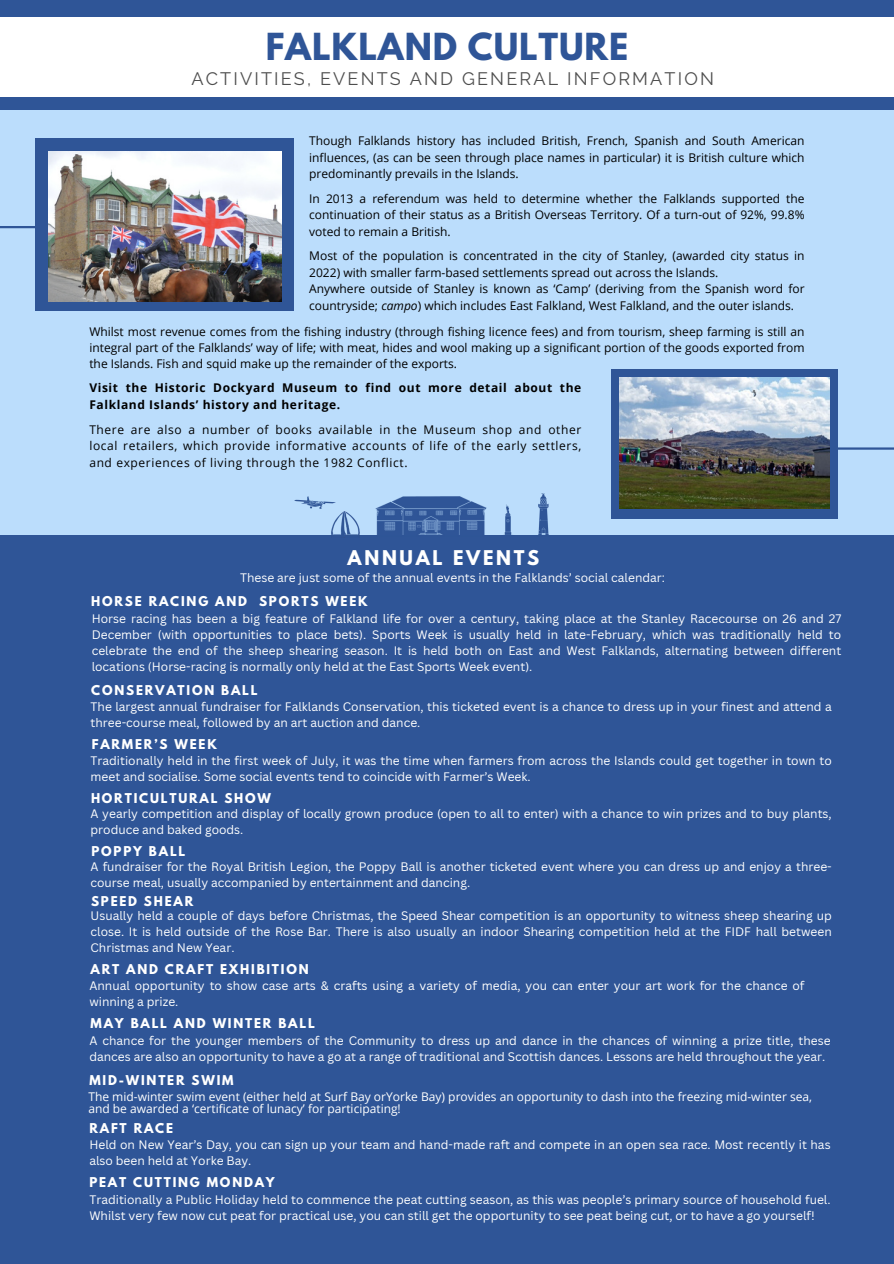
<style>
.page{position:relative;width:894px;height:1264px;background:#fff}
.page>*{position:absolute;margin:0;border:0;box-sizing:border-box;transform-origin:0 0}
.t1{font:700 33px "League Spartan";letter-spacing:.025em;color:#2f5597}
.t2{font:18px "Raleway";letter-spacing:.12em;color:#4e4e4e}
.t3{font:700 18px "League Spartan";letter-spacing:.15em;color:#fff}
.t4{font:12px/16px "Canva Sans";color:#fff}
.t5{font:12px/16.5px "Open Sans";color:#000;text-align:justify}
.t6{font:700 12px "League Spartan";letter-spacing:.15em;color:#fff}
.t7{font:12px/12px "Open Sans";color:#fff}
.t8{font:700 12px/16.5px "Open Sans";letter-spacing:.05em;color:#000}
.s1{font-style:italic}
</style>
<div class="page">
<div style="left:0;top:0;width:893px;height:1263px;background:#bbddfc"></div>
<div style="left:0;top:0;width:893px;height:109px;background:#2f5597"></div>
<div style="left:0;top:17px;width:893px;height:80px;background:#fff"></div>
<div style="left:0;top:535px;width:893px;height:728px;background:#2f5597"></div>
<img style="left:375px;top:496px;width:111px;height:39px">
<img style="left:538px;top:493px;width:11px;height:42px">
<img style="left:504px;top:505px;width:8px;height:30px">
<img style="left:294px;top:496px;width:42px;height:12px">
<img style="left:332px;top:511px;width:27px;height:24px">
<hr style="left:0;top:226px;width:105px;height:2px;background:#2f5597">
<div style="left:35px;top:138px;width:259px;height:173px;background:#2f5597"></div>
<div style="left:611px;top:369px;width:226px;height:149px;background:#2f5597"></div>
<hr style="left:814px;top:447px;width:79px;height:2px;background:#2f5597">
<img style="left:48px;top:151px;width:233px;height:150px">
<img style="left:619px;top:377px;width:210px;height:131px">
<p class="t1" style="left:265px;top:30px;width:364px">FALKLAND CULTURE</p>
<p class="t2" style="left:191px;top:68px;width:524px">ACTIVITIES, EVENTS AND GENERAL INFORMATION</p>
<p class="t5" style="left:309px;top:132px;width:496px">Though Falklands history has included British, French, Spanish and South American influences, (as can be seen through place names in particular) it is British culture which predominantly prevails in the Islands.</p>
<p class="t5" style="left:309px;top:190px;width:496px">In 2013 a referendum was held to determine whether the Falklands supported the continuation of their status as a British Overseas Territory. Of a turn-out of 92%, 99.8% voted to remain a British.</p>
<h5 class="t5" style="left:309px;top:247px;width:496px">Most of the population is concentrated in the city of Stanley, (awarded city status in<br>2022) with smaller farm-based settlements spread out across the Islands.</h5>
<p class="t5" style="left:309px;top:280px;width:496px">Anywhere outside of Stanley is known as ‘Camp’ (deriving from the Spanish word for countryside; <span class="s1">campo</span>) which includes East Falkland, West Falkland, and the outer islands.</p>
<h4 class="t5" style="left:89px;top:324px;width:716px;line-height:16px">Whilst most revenue comes from the fishing industry (through fishing licence fees) and from tourism, sheep farming is still an integral part of the Falklands’ way of life; with meat, hides and wool making up a significant portion of the goods exported from the Islands. Fish and squid make up the remainder of the exports.</h4>
<p class="t8" style="left:89px;top:379px;width:493px">Visit the Historic Dockyard Museum to find out more detail about the<br>Falkland Islands’ history and heritage.</p>
<h4 class="t5" style="left:89px;top:420px;width:493px">There are also a number of books available in the Museum shop and other local retailers, which provide informative accounts of life of the early settlers, and experiences of living through the 1982 Conflict.</h4>
<h1 class="t3" style="left:347px;top:549px;width:193px">ANNUAL EVENTS</h1>
<p class="t4" style="left:240px;top:569px;width:426px">These are just some of the annual events in the Falklands’ social calendar:</p>
<p class="t6" style="left:91px;top:595px;width:278px">HORSE RACING AND SPORTS WEEK</p>
<p class="t4" style="left:92px;top:610px;width:750px;text-align:justify">Horse racing has been a big feature of Falkland life for over a century, taking place at the Stanley Racecourse on 26 and 27<br>December (with opportunities to place bets). Sports Week is usually held in late-February, which was traditionally held to celebrate the end of the sheep shearing season. It is held both on East and West Falklands, alternating between different locations (Horse-racing is normally only held at the East Sports Week event).</p>
<p class="t4" style="left:90px;top:698px;width:742px">The largest annual fundraiser for Falklands Conservation, this ticketed event is a chance to dress up in your finest and attend a three-course meal, followed by an art auction and dance.</p>
<p class="t6" style="left:91px;top:683px;width:168px">CONSERVATION BALL</p>
<h3 class="t6" style="left:92px;top:738px;width:127px">FARMER’S WEEK</h3>
<p class="t4" style="left:90px;top:752px;width:742px">Traditionally held in the first week of July, it was the time when farmers from across the Islands could get together in town to meet and socialise. Some social events tend to coincide with Farmer’s Week.</p>
<h4 class="t4" style="left:90px;top:805px;width:742px">A yearly competition and display of locally grown produce (open to all to enter) with a chance to win prizes and to buy plants, produce and baked goods.</h4>
<p class="t4" style="left:90px;top:858px;width:742px">A fundraiser for the Royal British Legion, the Poppy Ball is another ticketed event where you can dress up and enjoy a three&shy;course meal, usually accompanied by entertainment and dancing.</p>
<h4 class="t4" style="left:90px;top:907px;width:742px;text-align:justify">Usually held a couple of days before Christmas, the Speed Shear competition is an opportunity to witness sheep shearing up close. It is held outside of the Rose Bar. There is also usually an indoor Shearing competition held at the FIDF hall between Christmas and New Year.</h4>
<p class="t4" style="left:89px;top:977px;width:716px">Annual opportunity to show case arts &amp; crafts using a variety of media, you can enter your art work for the chance of winning a prize.</p>
<h4 class="t4" style="left:89px;top:1031px;width:742px">A chance for the younger members of the Community to dress up and dance in the chances of winning a prize title, these dances are also an opportunity to have a go at a range of traditional and Scottish dances. Lessons are held throughout the year.</h4>
<p class="t6" style="left:91px;top:792px;width:181px">HORTICULTURAL SHOW</p>
<h2 class="t6" style="left:91px;top:845px;width:95px">POPPY BALL</h2>
<p class="t6" style="left:91px;top:894px;width:104px">SPEED SHEAR</p>
<p class="t6" style="left:90px;top:963px;width:219px">ART AND CRAFT EXHIBITION</p>
<p class="t6" style="left:90px;top:1017px;width:226px">MAY BALL AND WINTER BALL</p>
<h4 class="t6" style="left:89px;top:1073px;width:146px">MID-WINTER SWIM</h4>
<p class="t7" style="left:88px;top:1090px;width:725px">The mid-winter swim event (either held at Surf Bay orYorke Bay) provides an opportunity to dash into the freezing mid-winter sea, and be awarded a ‘certificate of lunacy’ for participating!</p>
<p class="t6" style="left:89px;top:1121px;width:85px">RAFT RACE</p>
<p class="t4" style="left:89px;top:1136px;width:742px">Held on New Year’s Day, you can sign up your team and hand-made raft and compete in an open sea race. Most recently it has also been held at Yorke Bay.</p>
<h4 class="t6" style="left:89px;top:1176px;width:187px">PEAT CUTTING MONDAY</h4>
<p class="t4" style="left:89px;top:1191px;width:742px">Traditionally a Public Holiday held to commence the peat cutting season, as this was people’s primary source of household fuel.<br>Whilst very few now cut peat for practical use, you can still get the opportunity to see peat being cut, or to have a go yourself!</p>
</div>
